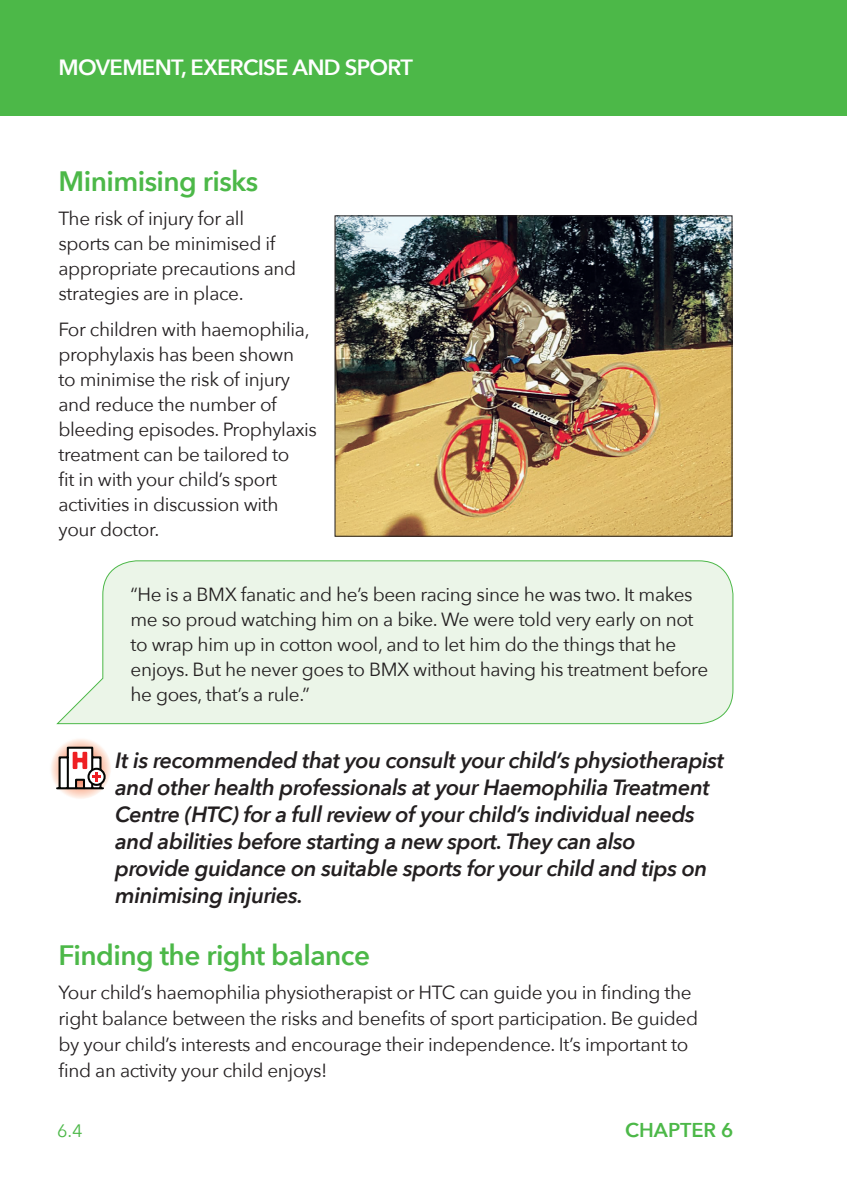
<style>
.page{position:relative;width:847px;height:1193px;background:#fff}
.page>*{position:absolute;margin:0;border:0;box-sizing:border-box;transform-origin:0 0}
.t1{font:600 28px "Avenir Next";letter-spacing:-.02em;color:#4cb848}
.t2{font:italic 600 22px/27px "Avenir Next";letter-spacing:-.02em;color:#231f20}
.t3{font:600 22px "Avenir Next";letter-spacing:-.03em;color:#fff}
.t4{font:600 20px "Avenir Next";color:#4cb848}
.t5{font:19px/25px "Avenir Next";letter-spacing:-.02em;color:#231f20}
.t6{font:18px "Avenir Next";color:#4cb848}
</style>
<div class="page">
<svg style="left:56px;top:560px;width:678px;height:165px"></svg>
<div style="left:0;top:0;width:847px;height:115px;background:#4cb848"></div>
<svg style="left:49px;top:737px;width:62px;height:62px"></svg>
<div style="left:87px;top:768px;width:19px;height:18px;border:2px solid #040503;border-radius:50%"></div>
<svg style="left:55px;top:745px;width:50px;height:45px"></svg>
<img style="left:337px;top:218px;width:393px;height:316px">
<div style="left:335px;top:216px;width:397px;height:320px;border:1px solid #231f20"></div>
<p class="t3" style="left:58px;top:48px;width:356px">MOVEMENT, EXERCISE AND SPORT</p>
<h1 class="t1" style="left:58px;top:158px;width:201px">Minimising risks</h1>
<p class="t5" style="left:58px;top:205px;width:239px">The risk of injury for all sports can be minimised if appropriate precautions and strategies are in place.</p>
<p class="t5" style="left:58px;top:316px;width:260px">For children with haemophilia, prophylaxis has been shown<br>to minimise the risk of injury and reduce the number of bleeding episodes. Prophylaxis treatment can be tailored to<br>fit in with your child’s sport activities in discussion with your doctor.</p>
<p class="t5" style="left:130px;top:581px;width:579px">“He is a BMX fanatic and he’s been racing since he was two. It makes me so proud watching him on a bike. We were told very early on not to wrap him up in cotton wool, and to let him do the things that he enjoys. But he never goes to BMX without having his treatment before he goes, that’s a rule.”</p>
<p class="t2" style="left:115px;top:746px;width:610px">It is recommended that you consult your child’s physiotherapist and other health professionals at your Haemophilia Treatment Centre (HTC) for a full review of your child’s individual needs and abilities before starting a new sport. They can also<br>provide guidance on suitable sports for your child and tips on minimising injuries.</p>
<h1 class="t1" style="left:58px;top:931px;width:313px">Finding the right balance</h1>
<p class="t5" style="left:58px;top:979px;width:641px;line-height:26px">Your child’s haemophilia physiotherapist or HTC can guide you in finding the right balance between the risks and benefits of sport participation. Be guided by your child’s interests and encourage their independence. It’s important to find an activity your child enjoys!</p>
<p class="t6" style="left:57px;top:1116px;width:27px">6.4</p>
<p class="t4" style="left:625px;top:1113px;width:110px">CHAPTER 6</p>
</div>
